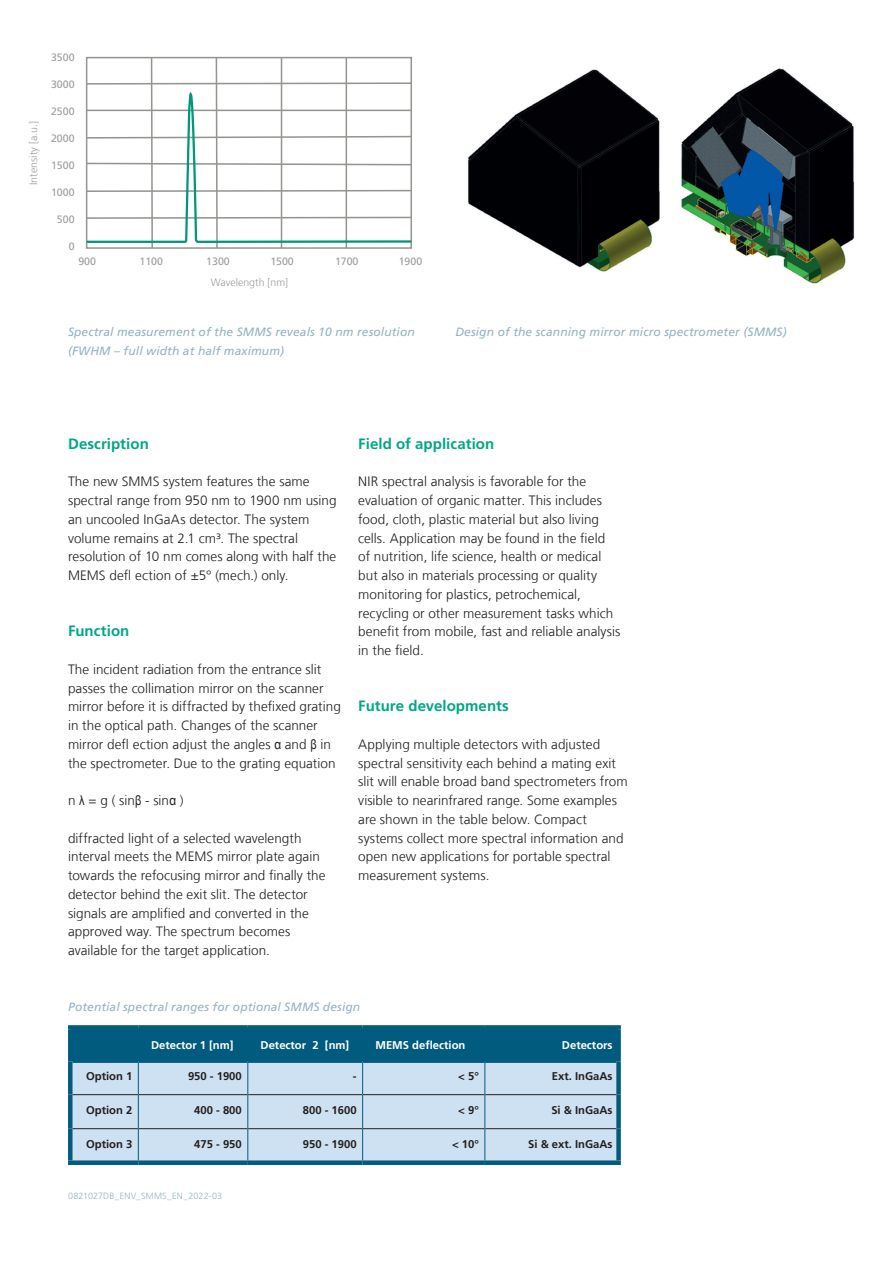
<style>
.page{position:relative;width:893px;height:1263px;background:#fff}
.page>*{position:absolute;margin:0;border:0;box-sizing:border-box;transform-origin:0 0}
.Zwischenueberschrift{font:700 15px "Frutiger LT Com";letter-spacing:.005em;color:#00a786}
.Fliesstext_9_12_5_sc{font:300 13.5px/18.8px "Frutiger LT Com";letter-spacing:.005em;color:#231f20}
.Kolumnentitel_rechts{font:italic 12px/18.8px "Frutiger LT Com";letter-spacing:.01em;color:#93b3c3}
.T-Text{font:700 11.25px "Frutiger LT Com";color:#231f20}
.A-Text{font:700 11.25px "Frutiger LT Com";color:#fff}
.t1{font:10.65px "Frutiger LT Com";color:#9d9d9c}
.t2{font:300 10.65px "Frutiger LT Com";color:#9d9d9c}
.Kolumnentitel_rechts-2{font:300 9px "Frutiger LT Com";letter-spacing:.015em;color:#93b3c3}
.s1{font-family:"Arial Narrow";font-weight:400}
</style>
<div class="page">
<div style="left:73px;top:1030px;width:543px;height:30px;background:#005b7f"></div>
<div style="left:73px;top:1063px;width:543px;height:97px;background:#cee1f3"></div>
<hr style="left:73px;top:1094px;width:65px;height:1px;background:#231f20">
<hr style="left:139px;top:1094px;width:108px;height:1px;background:#231f20">
<hr style="left:248px;top:1094px;width:114px;height:1px;background:#231f20">
<hr style="left:363px;top:1094px;width:121px;height:1px;background:#231f20">
<hr style="left:485px;top:1094px;width:131px;height:1px;background:#231f20">
<hr style="left:73px;top:1128px;width:65px;height:1px;background:#231f20">
<hr style="left:139px;top:1128px;width:108px;height:1px;background:#231f20">
<hr style="left:248px;top:1128px;width:114px;height:1px;background:#231f20">
<hr style="left:363px;top:1128px;width:121px;height:1px;background:#231f20">
<hr style="left:485px;top:1128px;width:131px;height:1px;background:#231f20">
<div style="left:68px;top:1025px;width:70px;height:5px;background:#005b7f"></div>
<div style="left:68px;top:1030px;width:5px;height:31px;background:#005b7f"></div>
<div style="left:138px;top:1025px;width:110px;height:5px;background:#005b7f"></div>
<div style="left:248px;top:1025px;width:115px;height:5px;background:#005b7f"></div>
<div style="left:363px;top:1025px;width:122px;height:5px;background:#005b7f"></div>
<div style="left:485px;top:1025px;width:136px;height:5px;background:#005b7f"></div>
<div style="left:616px;top:1030px;width:5px;height:31px;background:#005b7f"></div>
<hr style="left:137px;top:1030px;width:3px;height:30px;background:#005b7f">
<hr style="left:246px;top:1030px;width:3px;height:30px;background:#005b7f">
<hr style="left:361px;top:1030px;width:3px;height:30px;background:#005b7f">
<hr style="left:483px;top:1030px;width:3px;height:30px;background:#005b7f">
<hr style="left:73px;top:1060px;width:65px;height:3px;background:#005b7f">
<hr style="left:138px;top:1060px;width:110px;height:3px;background:#005b7f">
<hr style="left:248px;top:1060px;width:115px;height:3px;background:#005b7f">
<hr style="left:363px;top:1060px;width:122px;height:3px;background:#005b7f">
<hr style="left:485px;top:1060px;width:131px;height:3px;background:#005b7f">
<div style="left:68px;top:1061px;width:5px;height:34px;background:#005b7f"></div>
<div style="left:616px;top:1061px;width:5px;height:34px;background:#005b7f"></div>
<div style="left:68px;top:1095px;width:5px;height:34px;background:#005b7f"></div>
<div style="left:616px;top:1095px;width:5px;height:34px;background:#005b7f"></div>
<div style="left:68px;top:1129px;width:5px;height:31px;background:#005b7f"></div>
<div style="left:616px;top:1129px;width:5px;height:31px;background:#005b7f"></div>
<div style="left:68px;top:1160px;width:70px;height:5px;background:#005b7f"></div>
<div style="left:138px;top:1160px;width:110px;height:5px;background:#005b7f"></div>
<div style="left:248px;top:1160px;width:115px;height:5px;background:#005b7f"></div>
<div style="left:363px;top:1160px;width:122px;height:5px;background:#005b7f"></div>
<div style="left:485px;top:1160px;width:136px;height:5px;background:#005b7f"></div>
<hr style="left:138px;top:1063px;width:1px;height:32px;background:#005b7f">
<hr style="left:247px;top:1063px;width:1px;height:32px;background:#005b7f">
<hr style="left:362px;top:1063px;width:1px;height:32px;background:#005b7f">
<hr style="left:484px;top:1063px;width:1px;height:32px;background:#005b7f">
<hr style="left:138px;top:1095px;width:1px;height:34px;background:#005b7f">
<hr style="left:247px;top:1095px;width:1px;height:34px;background:#005b7f">
<hr style="left:362px;top:1095px;width:1px;height:34px;background:#005b7f">
<hr style="left:484px;top:1095px;width:1px;height:34px;background:#005b7f">
<hr style="left:138px;top:1129px;width:1px;height:31px;background:#005b7f">
<hr style="left:247px;top:1129px;width:1px;height:31px;background:#005b7f">
<hr style="left:362px;top:1129px;width:1px;height:31px;background:#005b7f">
<hr style="left:484px;top:1129px;width:1px;height:31px;background:#005b7f">
<img style="left:467px;top:68px;width:388px;height:216px">
<svg style="left:85px;top:56px;width:327px;height:193px"></svg>
<hr style="left:281px;top:58px;width:1px;height:190px;background:#96948f">
<hr style="left:346px;top:58px;width:1px;height:190px;background:#96948f">
<svg style="left:85px;top:68px;width:327px;height:176px"></svg>
<p class="t2" style="left:27px;top:185px;width:66px;rotate:-90deg">Intensity [a.u.]</p>
<p class="t1" style="left:51px;top:51px;width:25px">3500</p>
<p class="t1" style="left:51px;top:78px;width:25px">3000</p>
<p class="t1" style="left:51px;top:105px;width:25px">2500</p>
<p class="t1" style="left:51px;top:132px;width:25px">2000</p>
<p class="t1" style="left:51px;top:159px;width:25px">1500</p>
<p class="t1" style="left:51px;top:186px;width:25px">1000</p>
<p class="t1" style="left:57px;top:213px;width:19px">500</p>
<p class="t1" style="left:69px;top:240px;width:7px">0</p>
<p class="t1" style="left:78px;top:255px;width:19px">900</p>
<p class="t1" style="left:139px;top:255px;width:25px">1100</p>
<p class="t1" style="left:206px;top:255px;width:25px">1300</p>
<p class="t1" style="left:270px;top:255px;width:25px">1500</p>
<p class="t1" style="left:335px;top:255px;width:25px">1700</p>
<p class="t1" style="left:399px;top:255px;width:25px">1900</p>
<p class="t2" style="left:211px;top:276px;width:79px">Wavelength [nm]</p>
<p class="Kolumnentitel_rechts" style="left:68px;top:323px;width:348px">Spectral measurement of the SMMS reveals 10 nm resolution (FWHM – full width at half maximum)</p>
<p class="Kolumnentitel_rechts" style="left:455px;top:323px;width:333px">Design of the scanning mirror micro spectrometer (SMMS)</p>
<p class="Zwischenueberschrift" style="left:68px;top:435px;width:82px">Description</p>
<p class="Fliesstext_9_12_5_sc" style="left:68px;top:472px;width:270px">The new SMMS system features the same spectral range from 950 nm to 1900 nm using an uncooled InGaAs detector. The system volume remains at 2.1 cm³. The spectral resolution of 10 nm comes along with half the MEMS defl ection of ±5° (mech.) only.</p>
<p class="Zwischenueberschrift" style="left:68px;top:622px;width:63px">Function</p>
<p class="Fliesstext_9_12_5_sc" style="left:68px;top:660px;width:274px">The incident radiation from the entrance slit passes the collimation mirror on the scanner mirror before it is diffracted by thefixed grating in the optical path. Changes of the scanner mirror defl ection adjust the angles <span class="s1">α</span> and <span class="s1">β</span> in the spectrometer. Due to the grating equation</p>
<p class="Fliesstext_9_12_5_sc" style="left:68px;top:791px;width:117px">n <span class="s1">λ</span> = g ( sin<span class="s1">β</span> - sin<span class="s1">α</span> )</p>
<p class="Fliesstext_9_12_5_sc" style="left:68px;top:829px;width:259px">diffracted light of a selected wavelength interval meets the MEMS mirror plate again towards the refocusing mirror and finally the detector behind the exit slit. The detector signals are amplified and converted in the approved way. The spectrum becomes available for the target application.</p>
<p class="Zwischenueberschrift" style="left:358px;top:435px;width:138px">Field of application</p>
<p class="Fliesstext_9_12_5_sc" style="left:358px;top:472px;width:263px">NIR spectral analysis is favorable for the evaluation of organic matter. This includes food, cloth, plastic material but also living cells. Application may be found in the field of nutrition, life science, health or medical but also in materials processing or quality monitoring for plastics, petrochemical, recycling or other measurement tasks which benefit from mobile, fast and reliable analysis in the field.</p>
<p class="Zwischenueberschrift" style="left:358px;top:697px;width:152px">Future developments</p>
<p class="Fliesstext_9_12_5_sc" style="left:358px;top:735px;width:271px">Applying multiple detectors with adjusted spectral sensitivity each behind a mating exit slit will enable broad band spectrometers from visible to nearinfrared range. Some examples are shown in the table below. Compact systems collect more spectral information and open new applications for portable spectral measurement systems.</p>
<p class="Kolumnentitel_rechts" style="left:68px;top:998px;width:294px">Potential spectral ranges for optional SMMS design</p>
<p class="A-Text" style="left:151px;top:1038px;width:84px">Detector 1 [nm]</p>
<p class="A-Text" style="left:261px;top:1038px;width:90px">Detector 2 [nm]</p>
<p class="A-Text" style="left:375px;top:1038px;width:92px">MEMS deflection</p>
<p class="A-Text" style="left:562px;top:1038px;width:52px">Detectors</p>
<p class="T-Text" style="left:86px;top:1069px;width:48px">Option 1</p>
<p class="T-Text" style="left:188px;top:1069px;width:55px">950 - 1900</p>
<p class="T-Text" style="left:353px;top:1069px;width:5px">-</p>
<p class="T-Text" style="left:458px;top:1069px;width:22px">&lt; 5°</p>
<p class="T-Text" style="left:552px;top:1069px;width:62px">Ext. InGaAs</p>
<p class="T-Text" style="left:86px;top:1103px;width:48px">Option 2</p>
<p class="T-Text" style="left:194px;top:1103px;width:49px">400 - 800</p>
<p class="T-Text" style="left:303px;top:1103px;width:55px">800 - 1600</p>
<p class="T-Text" style="left:458px;top:1103px;width:22px">&lt; 9°</p>
<p class="T-Text" style="left:551px;top:1103px;width:63px">Si &amp; InGaAs</p>
<p class="T-Text" style="left:86px;top:1137px;width:48px">Option 3</p>
<p class="T-Text" style="left:194px;top:1137px;width:49px">475 - 950</p>
<p class="T-Text" style="left:303px;top:1137px;width:55px">950 - 1900</p>
<p class="T-Text" style="left:452px;top:1137px;width:28px">&lt; 10°</p>
<p class="T-Text" style="left:528px;top:1137px;width:86px">Si &amp; ext. InGaAs</p>
<p class="Kolumnentitel_rechts-2" style="left:68px;top:1190px;width:156px">0821027DB_ENV_SMMS_EN_2022-03</p>
</div>
